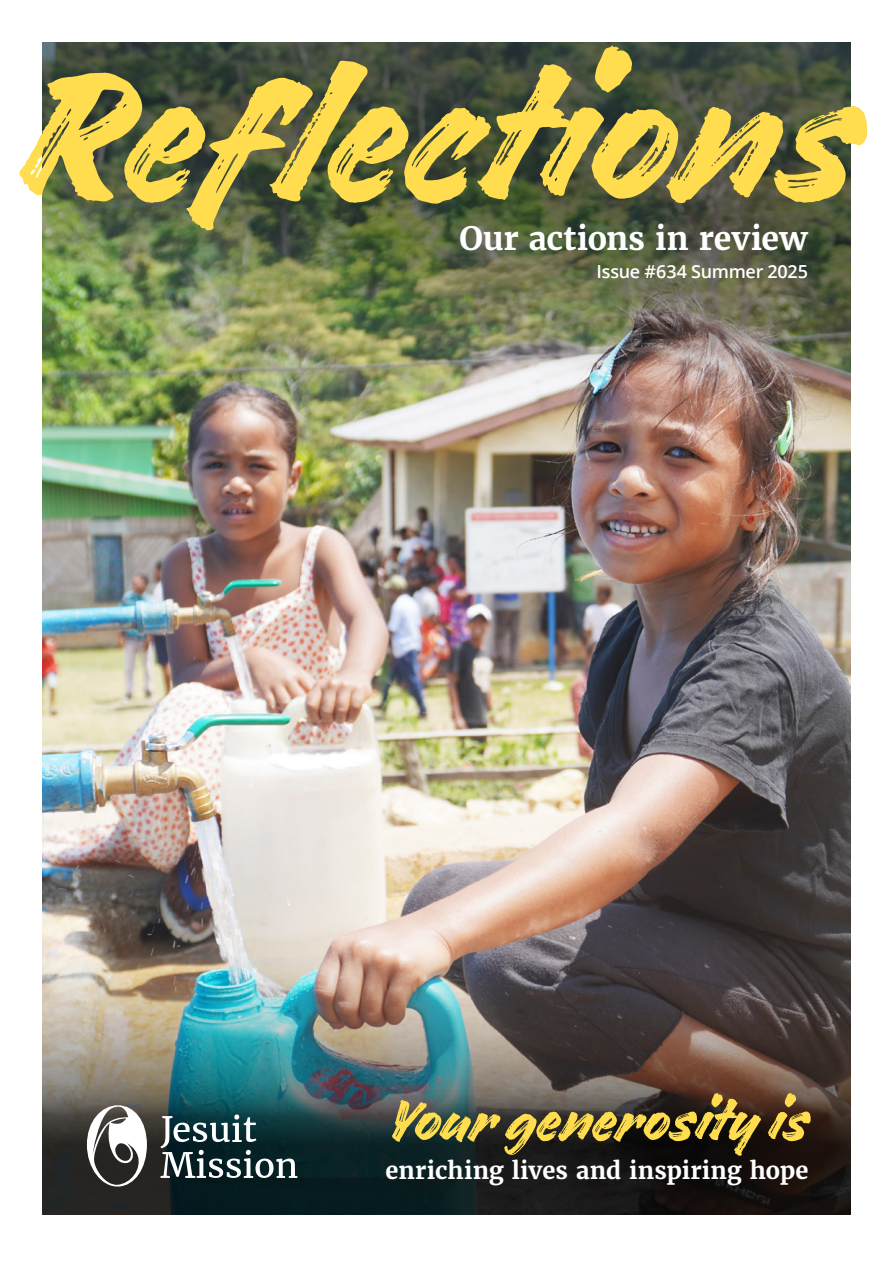
<style>
.page{position:relative;width:893px;height:1263px;background:#fff}
.page>*{position:absolute;margin:0;border:0;box-sizing:border-box;transform-origin:0 0}
.t1{font:214.35px "Handelson Two";color:#ffdd4f}
.t2{font:65.85px "Handelson Two";letter-spacing:.005em;color:#ffdd4f}
.t3{font:700 32.1px "Merriweather";letter-spacing:-.005em;color:#fff}
.t4{font:700 23.7px "Merriweather";letter-spacing:.005em;color:#fff}
.t5{font:600 18px "Open Sans";letter-spacing:-.015em;color:#fff}
</style>
<div class="page">
<img style="left:43px;top:517px;width:807px;height:164px">
<img style="left:43px;top:43px;width:807px;height:474px">
<img style="left:43px;top:681px;width:807px;height:533px">
<svg style="left:87px;top:1101px;width:60px;height:86px"></svg>
<svg style="left:160px;top:1114px;width:137px;height:64px"></svg>
<h1 class="t1" style="left:13px;top:18px;width:842px">Reflections</h1>
<h3 class="t3" style="left:460px;top:218px;width:350px">Our actions in review</h3>
<p class="t5" style="left:596px;top:259px;width:213px">Issue #634 Summer 2025</p>
<h2 class="t2" style="left:385px;top:1084px;width:423px">Your generosity is</h2>
<p class="t4" style="left:386px;top:1155px;width:424px">enriching lives and inspiring hope</p>
</div>
